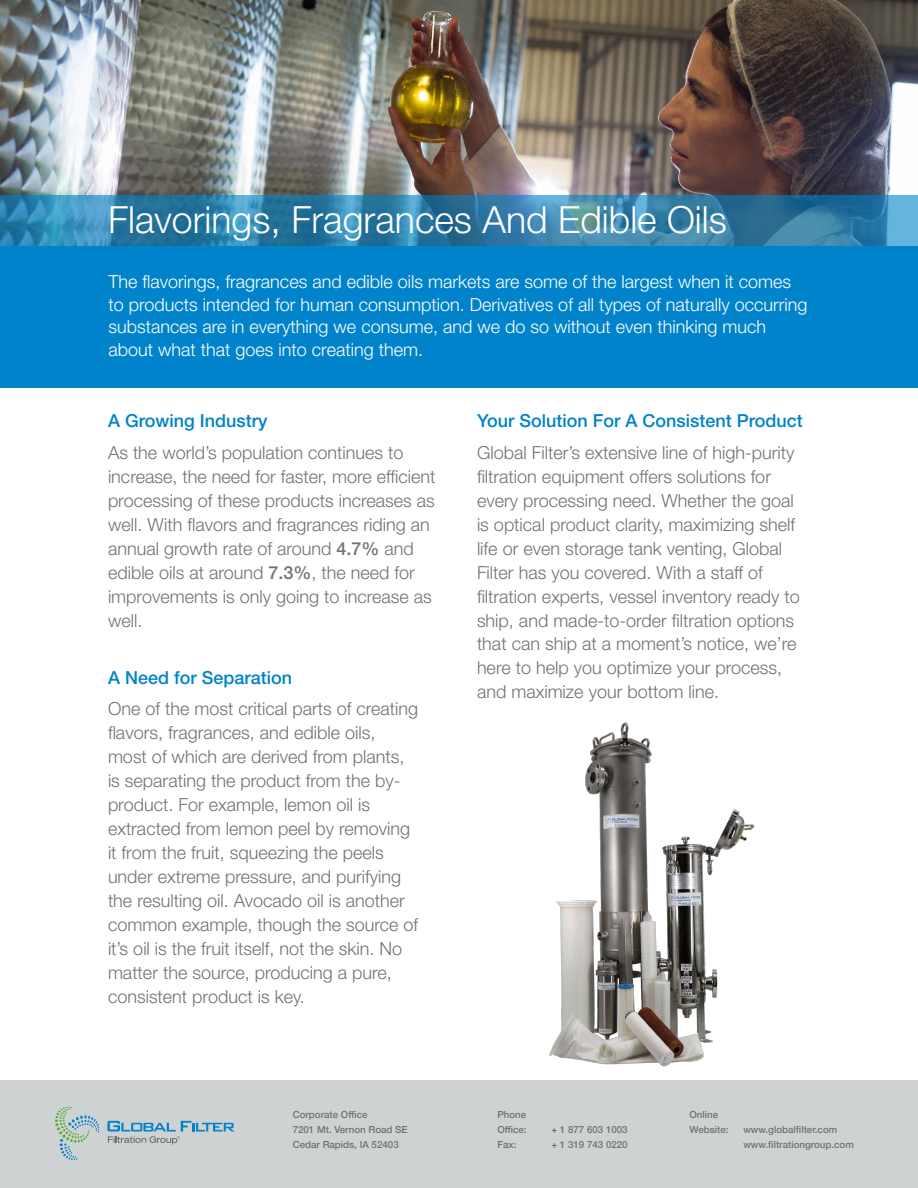
<style>
.page{position:relative;width:918px;height:1188px;background:#fff}
.page>*{position:absolute;margin:0;border:0;box-sizing:border-box;transform-origin:0 0}
.t1{font:300 37.5px "Helvetica Neue LT Std";color:#fff}
.t2{font:300 18px/24px "Helvetica Neue LT Std";color:#717271}
.t3{font:300 18px/22.5px "Helvetica Neue LT Std";color:#fff}
.t4{font:500 18px "Helvetica Neue LT Std";color:#0083ca}
.t5{font:500 9.75px/15px "Helvetica Neue";color:#717271}
.s1{font-weight:500}
</style>
<div class="page">
<div style="left:0;top:1080px;width:918px;height:108px;background:#cfd2d3"></div>
<svg style="left:55px;top:1107px;width:44px;height:53px"></svg>
<svg style="left:107px;top:1121px;width:128px;height:24px"></svg>
<img style="left:0;top:0;width:918px;height:195px">
<div style="left:0;top:247px;width:918px;height:141px;background:#0083ca"></div>
<svg style="left:0;top:195px;width:918px;height:52px;background:#3381a9"></svg>
<img style="left:549px;top:722px;width:205px;height:345px">
<h1 class="t1" style="left:108px;top:197px;width:620px">Flavorings, Fragrances And Edible Oils</h1>
<p class="t3" style="left:109px;top:270px;width:700px">The flavorings, fragrances and edible oils markets are some of the largest when it comes to products intended for human consumption. Derivatives of all types of naturally occurring substances are in everything we consume, and we do so without even thinking much about what that goes into creating them.</p>
<p class="t4" style="left:108px;top:410px;width:161px">A Growing Industry</p>
<p class="t2" style="left:108px;top:440px;width:329px">As the world’s population continues to increase, the need for faster, more efficient processing of these products increases as well. With flavors and fragrances riding an annual growth rate of around <span class="s1">4.7%</span> and edible oils at around <span class="s1">7.3%</span>, the need for improvements is only going to increase as well.</p>
<p class="t4" style="left:108px;top:666px;width:186px">A Need for Separation</p>
<p class="t2" style="left:108px;top:696px;width:312px">One of the most critical parts of creating flavors, fragrances, and edible oils, most of which are derived from plants, is separating the product from the by&shy;product. For example, lemon oil is extracted from lemon peel by removing it from the fruit, squeezing the peels under extreme pressure, and purifying the resulting oil. Avocado oil is another common example, though the source of it’s oil is the fruit itself, not the skin. No matter the source, producing a pure, consistent product is key.</p>
<p class="t4" style="left:477px;top:410px;width:327px">Your Solution For A Consistent Product</p>
<p class="t2" style="left:477px;top:440px;width:324px">Global Filter’s extensive line of high-purity filtration equipment offers solutions for every processing need. Whether the goal is optical product clarity, maximizing shelf life or even storage tank venting, Global Filter has you covered. With a staff of filtration experts, vessel inventory ready to ship, and made-to-order filtration options that can ship at a moment’s notice, we’re here to help you optimize your process, and maximize your bottom line.</p>
<p class="t5" style="left:293px;top:1106px;width:117px">Corporate Office<br>7201 Mt. Vernon Road SE<br>Cedar Rapids, IA 52403</p>
<p class="t5" style="left:497px;top:1106px;width:31px">Phone<br>Office:</p>
<p class="t5" style="left:551px;top:1121px;width:78px">+ 1 877 603 1003</p>
<p class="t5" style="left:497px;top:1136px;width:21px">Fax:</p>
<p class="t5" style="left:551px;top:1136px;width:78px">+ 1 319 743 0220</p>
<p class="t5" style="left:689px;top:1106px;width:41px">Online<br>Website:</p>
<p class="t5" style="left:743px;top:1121px;width:112px">www.globalfilter.com www.filtrationgroup.com</p>
</div>
